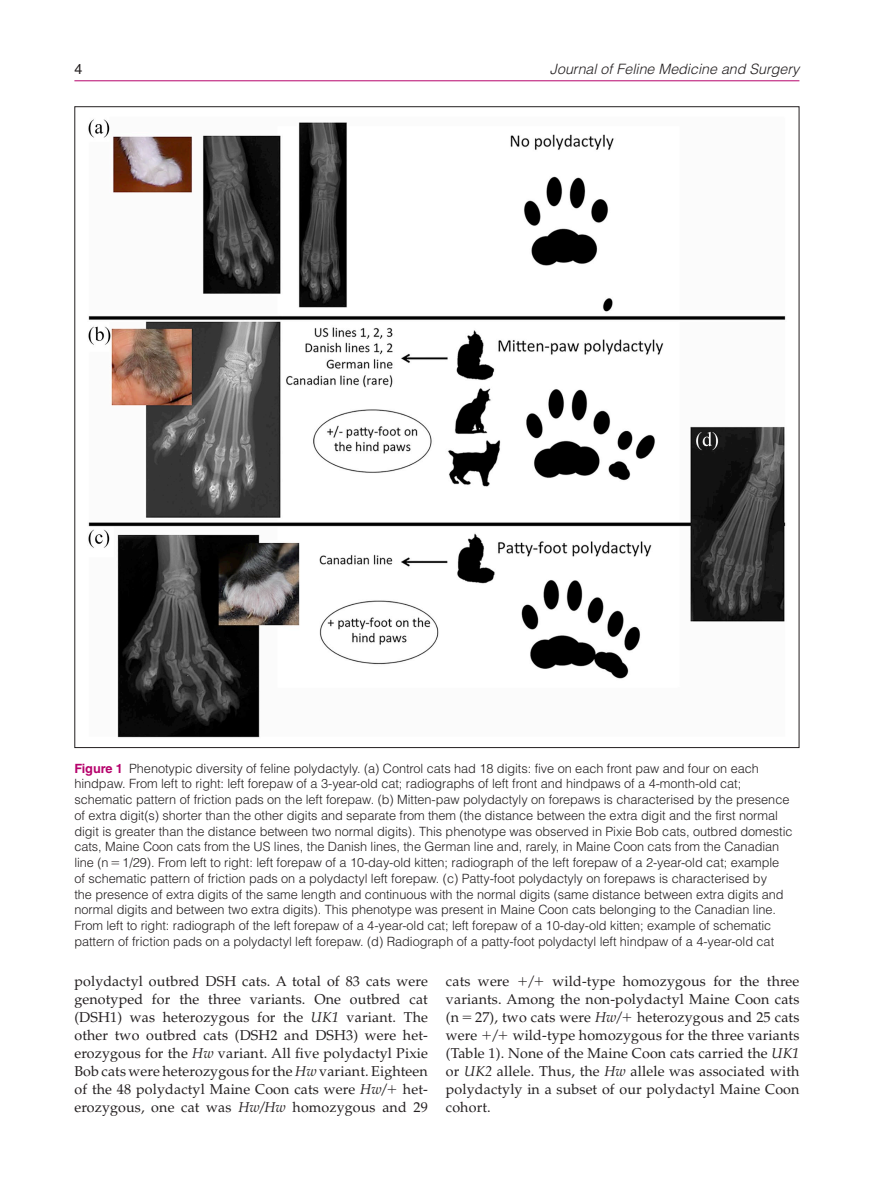
<style>
.page{position:relative;width:893px;height:1191px;background:#fff}
.page>*{position:absolute;margin:0;border:0;box-sizing:border-box;transform-origin:0 0}
.t1{font:14.25px/18px "Palatino LT Std";letter-spacing:.01em;color:#231f20;text-align:justify}
.t2{font:italic 300 14.25px "Helvetica LT Std";color:#231f20}
.t3{font:14.25px "Helvetica LT Std";color:#231f20}
.t4{font:italic 14.25px "Palatino LT Std";color:#231f20}
.t5{font:300 12.75px/15.8px "Helvetica LT Std";letter-spacing:-.005em;color:#231f20}
.s1{font-weight:700;color:#b6036c}
.s2{font-style:italic}
</style>
<div class="page">
<hr style="left:74px;top:80px;width:725px;height:1px;background:#b6036c">
<img style="left:88px;top:119px;width:698px;height:619px">
<p class="t3" style="left:74px;top:61px;width:9px">4</p>
<p class="t2" style="left:550px;top:60px;width:251px">Journal of Feline Medicine and Surgery</p>
<p class="t5" style="left:74px;top:760px;width:720px"><span class="s1">Figure 1</span> Phenotypic diversity of feline polydactyly. (a) Control cats had 18 digits: five on each front paw and four on each hindpaw. From left to right: left forepaw of a 3-year-old cat; radiographs of left front and hindpaws of a 4-month-old cat; schematic pattern of friction pads on the left forepaw. (b) Mitten-paw polydactyly on forepaws is characterised by the presence of extra digit(s) shorter than the other digits and separate from them (the distance between the extra digit and the first normal digit is greater than the distance between two normal digits). This phenotype was observed in Pixie Bob cats, outbred domestic cats, Maine Coon cats from the US lines, the Danish lines, the German line and, rarely, in Maine Coon cats from the Canadian line (n 1/29). From left to right: left forepaw of a 10-day-old kitten; radiograph of the left forepaw of a 2-year-old cat; example of schematic pattern of friction pads on a polydactyl left forepaw. (c) Patty-foot polydactyly on forepaws is characterised by<br>the presence of extra digits of the same length and continuous with the normal digits (same distance between extra digits and normal digits and between two extra digits). This phenotype was present in Maine Coon cats belonging to the Canadian line.<br>From left to right: radiograph of the left forepaw of a 4-year-old cat; left forepaw of a 10-day-old kitten; example of schematic pattern of friction pads on a polydactyl left forepaw. (d) Radiograph of a patty-foot polydactyl left hindpaw of a 4-year-old cat</p>
<p class="t1" style="left:446px;top:972px;width:65px">cats were</p>
<p class="t4" style="left:529px;top:972px;width:6px">/</p>
<p class="t1" style="left:446px;top:972px;width:355px;text-indent:107px">wild-type homozygous for the three variants. Among the non-polydactyl Maine Coon cats (n 27), two cats were <span class="s2">Hw/</span> heterozygous and 25 cats were <span class="s2">/</span> wild-type homozygous for the three variants (Table 1). None of the Maine Coon cats carried the <span class="s2">UK1 </span>or <span class="s2">UK2</span> allele. Thus, the <span class="s2">Hw</span> allele was associated with polydactyly in a subset of our polydactyl Maine Coon cohort.</p>
<p class="t1" style="left:74px;top:972px;width:355px">polydactyl outbred DSH cats. A total of 83 cats were genotyped for the three variants. One outbred cat (DSH1) was heterozygous for the <span class="s2">UK1</span> variant. The other two outbred cats (DSH2 and DSH3) were het&shy;erozygous for the <span class="s2">Hw</span> variant. All five polydactyl Pixie Bob cats were heterozygous for the <span class="s2">Hw</span> variant. Eighteen of the 48 polydactyl Maine Coon cats were <span class="s2">Hw/</span> het&shy;erozygous, one cat was <span class="s2">Hw/Hw</span> homozygous and 29</p>
</div>
